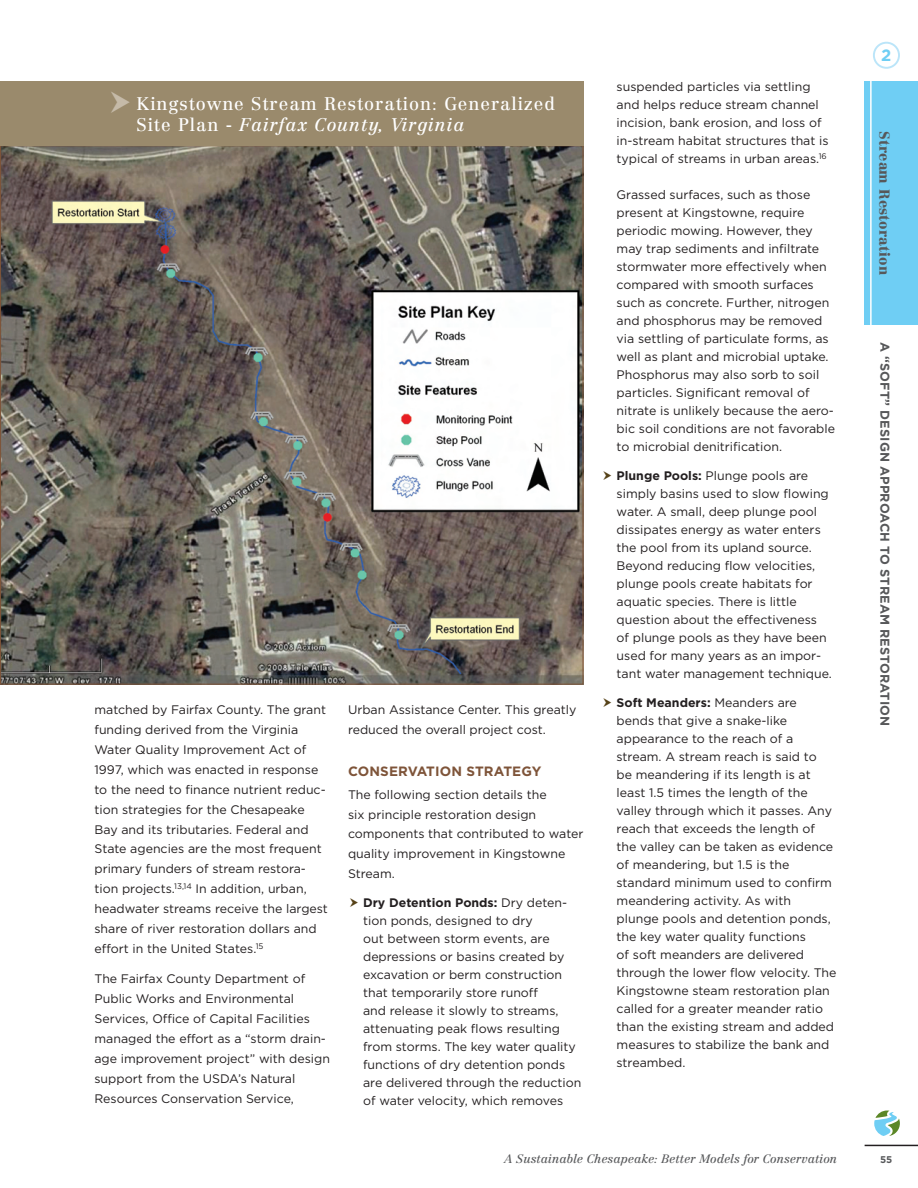
<style>
.page{position:relative;width:918px;height:1188px;background:#fff}
.page>*{position:absolute;margin:0;border:0;box-sizing:border-box;transform-origin:0 0}
.t1{font:18px/20.7px "Centennial";letter-spacing:.05em;color:#fff}
.t2{font:700 16.35px "Gotham";color:#6fcef4}
.t3{font:900 14.25px "Centennial";letter-spacing:.01em;color:#57585a}
.Paragraph_Sub_Titles{font:700 13.5px "Gotham";letter-spacing:.01em;color:#7e5439}
.t4{font:700 12.75px "Gotham";letter-spacing:.01em;color:#57585a}
.Paragraph_Style_Bull{font:12.3px/18px "Gotham";color:#231f20}
.Paragraph_Style{font:12.3px/19.8px "Gotham";color:#231f20}
.t5{font:italic 12px "Centennial";color:#57585a}
.t6{font:700 9.75px "Gotham";color:#57585a}
.s1{font-style:italic}
.s2{font-weight:700}
</style>
<div class="page">
<svg style="left:874px;top:1110px;width:26px;height:26px"></svg>
<hr style="left:865px;top:1145px;width:53px;height:1px;background:#231f20">
<div style="left:865px;top:81px;width:53px;height:244px;background:#6fcef4"></div>
<div style="left:873px;top:42px;width:27px;height:27px;border:2px solid #bbe5f9;border-radius:50%"></div>
<hr style="left:870px;top:69px;width:2px;height:269px;background:#fff">
<img style="left:2px;top:147px;width:580px;height:536px">
<div style="left:0;top:81px;width:584px;height:64px;background:#9a8a6c"></div>
<p class="t1" style="left:137px;top:93px;width:420px">Kingstowne Stream Restoration: Generalized<br>Site Plan - <span class="s1">Fairfax County, Virginia</span></p>
<p class="Paragraph_Style" style="left:94px;top:700px;width:235px">matched by Fairfax County. The grant funding derived from the Virginia Water Quality Improvement Act of 1997, which was enacted in response to the need to finance nutrient reduc&shy;tion strategies for the Chesapeake Bay and its tributaries. Federal and State agencies are the most frequent primary funders of stream restora&shy;tion projects.<sup>13,14</sup> In addition, urban, headwater streams receive the largest share of river restoration dollars and effort in the United States.<sup>15</sup></p>
<p class="Paragraph_Style" style="left:94px;top:969px;width:237px">The Fairfax County Department of Public Works and Environmental Services, Office of Capital Facilities managed the effort as a “storm drain&shy;age improvement project” with design support from the USDA’s Natural Resources Conservation Service,</p>
<p class="Paragraph_Style" style="left:348px;top:700px;width:230px">Urban Assistance Center. This greatly reduced the overall project cost.</p>
<p class="Paragraph_Sub_Titles" style="left:348px;top:763px;width:195px">CONSERVATION STRATEGY</p>
<p class="Paragraph_Style" style="left:348px;top:784px;width:237px">The following section details the<br>six principle restoration design components that contributed to water quality improvement in Kingstowne<br>Stream.</p>
<p class="Paragraph_Style_Bull" style="left:363px;top:893px;width:220px"><span class="s2">Dry Detention Ponds:</span> Dry deten&shy;tion ponds, designed to dry<br>out between storm events, are depressions or basins created by excavation or berm construction that temporarily store runoff<br>and release it slowly to streams, attenuating peak flows resulting from storms. The key water quality functions of dry detention ponds are delivered through the reduction of water velocity, which removes</p>
<p class="Paragraph_Style_Bull" style="left:617px;top:78px;width:213px">suspended particles via settling and helps reduce stream channel incision, bank erosion, and loss of in-stream habitat structures that is typical of streams in urban areas.<sup>16</sup></p>
<p class="Paragraph_Style_Bull" style="left:617px;top:186px;width:220px">Grassed surfaces, such as those present at Kingstowne, require periodic mowing. However, they may trap sediments and infiltrate stormwater more effectively when compared with smooth surfaces such as concrete. Further, nitrogen and phosphorus may be removed via settling of particulate forms, as well as plant and microbial uptake.<br>Phosphorus may also sorb to soil particles. Significant removal of nitrate is unlikely because the aero&shy;bic soil conditions are not favorable to microbial denitrification.</p>
<p class="Paragraph_Style_Bull" style="left:617px;top:467px;width:217px"><span class="s2">Plunge Pools:</span> Plunge pools are simply basins used to slow flowing water. A small, deep plunge pool dissipates energy as water enters the pool from its upland source.<br>Beyond reducing flow velocities, plunge pools create habitats for aquatic species. There is little question about the effectiveness of plunge pools as they have been used for many years as an impor&shy;tant water management technique.</p>
<p class="Paragraph_Style_Bull" style="left:617px;top:693px;width:221px"><span class="s2">Soft Meanders:</span> Meanders are bends that give a snake-like appearance to the reach of a stream. A stream reach is said to<br>be meandering if its length is at least 1.5 times the length of the valley through which it passes. Any reach that exceeds the length of the valley can be taken as evidence of meandering, but 1.5 is the standard minimum used to confirm meandering activity. As with<br>plunge pools and detention ponds, the key water quality functions<br>of soft meanders are delivered through the lower flow velocity. The<br>Kingstowne steam restoration plan called for a greater meander ratio than the existing stream and added measures to stabilize the bank and streambed.</p>
<h2 class="t2" style="left:881px;top:46px;width:12px">2</h2>
<p class="t3" style="left:894px;top:131px;width:145px;rotate:90deg">Stream Restoration</p>
<p class="t4" style="left:892px;top:342px;width:386px;rotate:90deg">A “SOFT” DESIGN APPROACH TO STREAM RESTORATION</p>
<p class="t5" style="left:504px;top:1152px;width:335px">A Sustainable Chesapeake: Better Models for Conservation</p>
<p class="t6" style="left:880px;top:1154px;width:14px">55</p>
</div>
